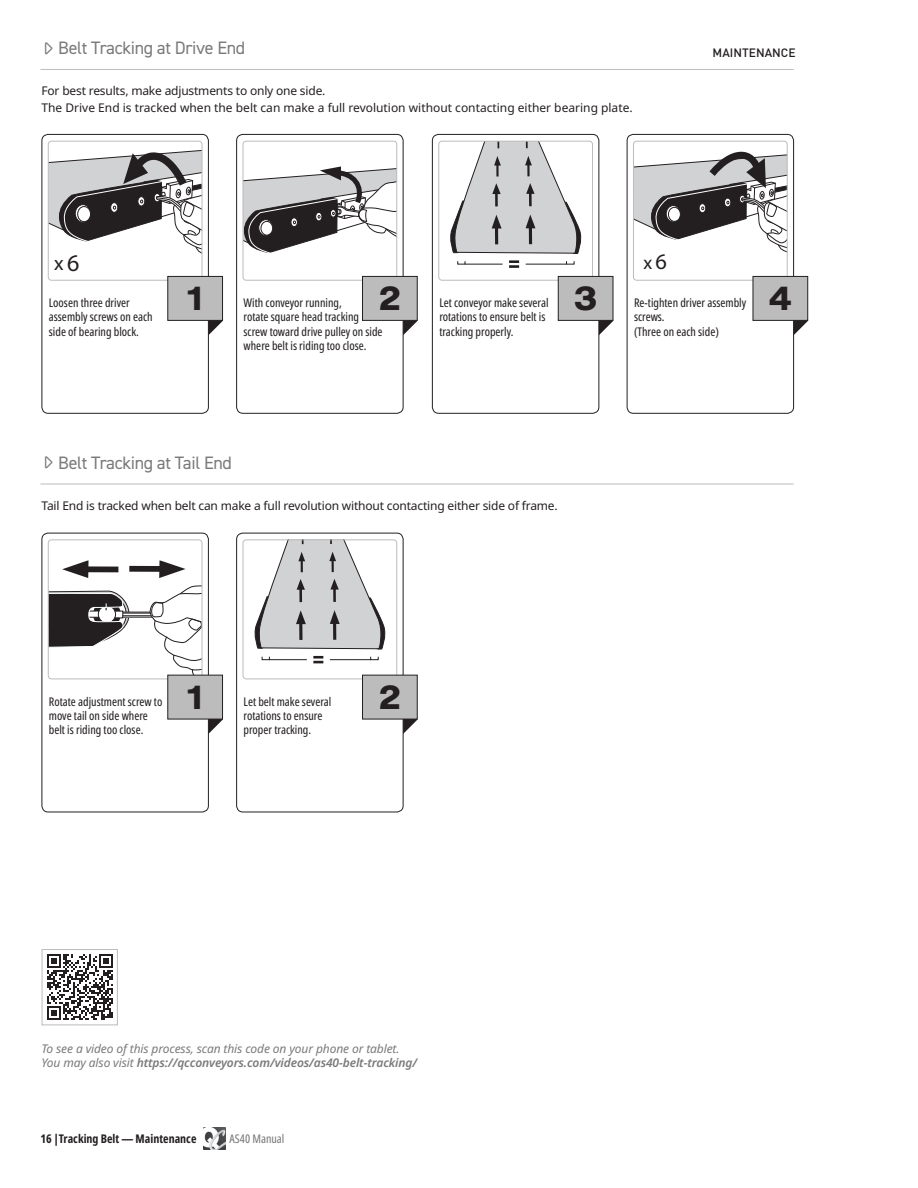
<style>
.page{position:relative;width:918px;height:1188px;background:#fff}
.page>*{position:absolute;margin:0;border:0;box-sizing:border-box;transform-origin:0 0}
.t1{font:700 36px "Nimbus San Ext";color:#231f20}
.t2{font:700 20.55px "Myriad Pro";color:#231f20}
.t3{font:700 19.05px "Myriad Pro";color:#231f20}
.Section_Title-Left_page{font:18px "DIN2014";letter-spacing:-.02em;color:#7b7979}
.t4{font:extra-condensed 12px/14.4px "Noto Sans";color:#231f20}
.Manual_Text_-_English{font:12px "Noto Sans";letter-spacing:-.015em;color:#231f20}
.Notes{font:italic 12px/14.4px "Noto Sans";letter-spacing:-.01em;color:#7b7979}
.t5{font:700 extra-condensed 12px "Noto Sans";color:#231f20}
.Chapter_Title-Left_page{font:500 12px "DIN";color:#231f20}
.t6{font:extra-condensed 12px "Noto Sans";color:#7b7979}
.s1{font-size:24px}
.s2{font-size:22.35px}
.s3{font-weight:600}
</style>
<div class="page">
<svg style="left:47px;top:954px;width:66px;height:66px"></svg>
<div style="left:42px;top:949px;width:76px;height:76px;border:1px solid #bdbcbc"></div>
<img style="left:203px;top:1127px;width:22px;height:22px">
<hr style="left:40px;top:69px;width:754px;height:1px;background:#bdbcbc">
<hr style="left:40px;top:484px;width:754px;height:1px;background:#bdbcbc">
<div style="left:236px;top:134px;width:168px;height:280px;border:1px solid #231f20;border-radius:6px"></div>
<svg style="left:245px;top:166px;width:150px;height:88px"></svg>
<div style="left:243px;top:141px;width:154px;height:140px;border:1px solid #bdbcbc;border-radius:3px"></div>
<svg style="left:362px;top:276px;width:56px;height:60px"></svg>
<div style="left:236px;top:533px;width:168px;height:279px;border:1px solid #231f20;border-radius:6px"></div>
<svg style="left:254px;top:541px;width:132px;height:109px"></svg>
<svg style="left:262px;top:656px;width:8px;height:4px"></svg>
<svg style="left:313px;top:656px;width:10px;height:7px"></svg>
<hr style="left:269px;top:659px;width:38px;height:1px;background:#231f20">
<svg style="left:370px;top:656px;width:9px;height:4px"></svg>
<hr style="left:330px;top:659px;width:41px;height:1px;background:#231f20">
<div style="left:243px;top:539px;width:154px;height:140px;border:1px solid #bdbcbc;border-radius:3px"></div>
<svg style="left:362px;top:674px;width:56px;height:61px"></svg>
<div style="left:627px;top:134px;width:167px;height:280px;border:1px solid #231f20;border-radius:6px"></div>
<svg style="left:635px;top:151px;width:151px;height:101px"></svg>
<div style="left:633px;top:141px;width:155px;height:140px;border:1px solid #bdbcbc;border-radius:3px"></div>
<svg style="left:752px;top:276px;width:56px;height:60px"></svg>
<div style="left:42px;top:134px;width:167px;height:280px;border:1px solid #231f20;border-radius:6px"></div>
<svg style="left:50px;top:150px;width:150px;height:103px"></svg>
<div style="left:48px;top:141px;width:154px;height:140px;border:1px solid #bdbcbc;border-radius:3px"></div>
<svg style="left:167px;top:276px;width:56px;height:60px"></svg>
<div style="left:42px;top:533px;width:167px;height:279px;border:1px solid #231f20;border-radius:6px"></div>
<div style="left:122px;top:612px;width:57px;height:6px;border:1px solid #231f20"></div>
<div style="left:122px;top:613px;width:58px;height:3px;border:1px solid #231f20"></div>
<svg style="left:50px;top:590px;width:91px;height:58px"></svg>
<svg style="left:159px;top:560px;width:27px;height:18px"></svg>
<div style="left:129px;top:566px;width:35px;height:6px;background:#231f20"></div>
<svg style="left:62px;top:560px;width:27px;height:18px"></svg>
<div style="left:84px;top:566px;width:34px;height:6px;background:#231f20"></div>
<div style="left:48px;top:539px;width:154px;height:140px;border:1px solid #bdbcbc;border-radius:3px"></div>
<svg style="left:149px;top:585px;width:74px;height:150px"></svg>
<div style="left:432px;top:134px;width:167px;height:280px;border:1px solid #231f20;border-radius:6px"></div>
<svg style="left:450px;top:143px;width:132px;height:111px"></svg>
<svg style="left:457px;top:261px;width:8px;height:3px"></svg>
<svg style="left:509px;top:260px;width:10px;height:8px"></svg>
<hr style="left:465px;top:264px;width:38px;height:1px;background:#231f20">
<svg style="left:566px;top:261px;width:8px;height:3px"></svg>
<hr style="left:526px;top:264px;width:41px;height:1px;background:#231f20">
<div style="left:438px;top:141px;width:155px;height:140px;border:1px solid #bdbcbc;border-radius:3px"></div>
<svg style="left:558px;top:276px;width:56px;height:60px"></svg>
<p class="Section_Title-Left_page" style="left:58px;top:37px;width:188px">Belt Tracking at Drive End</p>
<p class="Manual_Text_-_English" style="left:42px;top:83px;width:285px">For best results, make adjustments to only one side.</p>
<p class="Manual_Text_-_English" style="left:42px;top:99px;width:593px">The Drive End is tracked when the belt can make a full revolution without contacting either bearing plate.</p>
<p class="Chapter_Title-Left_page" style="left:713px;top:45px;width:85px">MAINTENANCE</p>
<p class="t2" style="left:54px;top:251px;width:27px">x<span class="s1">6</span></p>
<p class="t3" style="left:644px;top:251px;width:25px">x<span class="s2">6</span></p>
<p class="t4" style="left:244px;top:296px;width:141px">With conveyor running,<br>rotate square head tracking screw toward drive pulley on side where belt is riding too close.</p>
<p class="t1" style="left:378px;top:274px;width:25px">2</p>
<p class="t4" style="left:439px;top:296px;width:111px">Let conveyor make several rotations to ensure belt is tracking properly.</p>
<p class="t1" style="left:574px;top:274px;width:25px">3</p>
<p class="t4" style="left:49px;top:296px;width:105px">Loosen three driver assembly screws on each</p>
<p class="t1" style="left:769px;top:274px;width:25px">4</p>
<p class="t4" style="left:49px;top:325px;width:92px">side of bearing block.</p>
<p class="t1" style="left:183px;top:274px;width:25px">1</p>
<p class="t4" style="left:634px;top:296px;width:114px">Re-tighten driver assembly screws.<br>(Three on each side)</p>
<p class="Section_Title-Left_page" style="left:58px;top:451px;width:175px">Belt Tracking at Tail End</p>
<p class="Manual_Text_-_English" style="left:42px;top:497px;width:518px">Tail End is tracked when belt can make a full revolution without contacting either side of frame.</p>
<p class="t4" style="left:49px;top:694px;width:115px">Rotate adjustment screw to move tail on side where belt is riding too close.</p>
<p class="t1" style="left:183px;top:673px;width:25px">1</p>
<p class="t4" style="left:244px;top:694px;width:89px">Let belt make several rotations to ensure proper tracking.</p>
<p class="t1" style="left:378px;top:673px;width:25px">2</p>
<p class="Notes" style="left:42px;top:1042px;width:377px">To see a video of this process, scan this code on your phone or tablet.<br>You may also visit <span class="s3">https://qcconveyors.com/videos/as40-belt-tracking/</span></p>
<p class="t5" style="left:40px;top:1130px;width:158px">16 |Tracking Belt — Maintenance</p>
<p class="t6" style="left:230px;top:1130px;width:56px">AS40 Manual</p>
</div>
